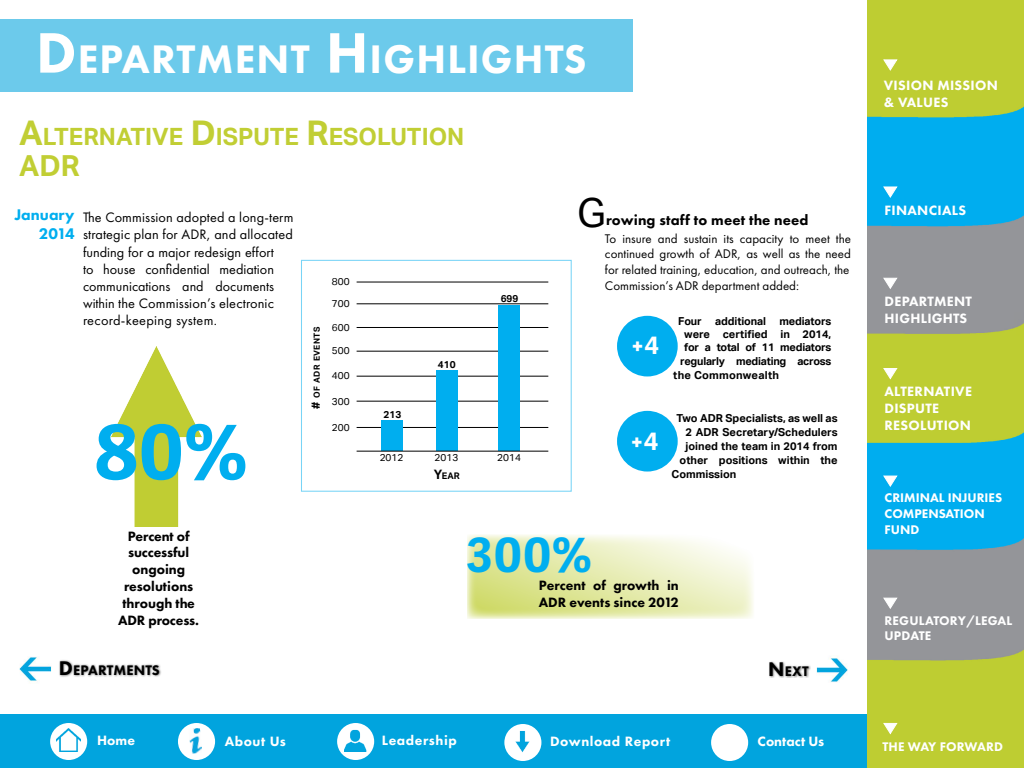
<style>
.page{position:relative;width:1024px;height:768px;background:#fff}
.page>*{position:absolute;margin:0;border:0;box-sizing:border-box;transform-origin:0 0}
.t1{font:700 75.3px "Adelle Sans";color:#00aeef}
.t2{font:700 47.3px "Adelle Sans";color:#00aeef}
.t3{font:800 41.4px "Futura PT";letter-spacing:.03em;color:#fff}
.t4{font:40.2px "Aktiv Grotesk";color:#000}
.t5{font:700 29px "Aktiv Grotesk";color:#c1ce34}
.t6{font:700 24px "Adelle Sans";color:#fff}
.t7{font:700 23.8px "Aktiv Grotesk";color:#c1ce34}
.t8{font:800 16px/19.2px "Futura PT";color:#00aeef;text-align:right}
.t9{font:800 15px "Futura PT";letter-spacing:.01em;color:#000}
.t10{font:800 14.4px "Futura PT";letter-spacing:.015em;color:#000}
.t11{font:14.2px/17.1px "Futura PT";letter-spacing:.01em;color:#000}
.t12{font:800 14px/16.8px "Futura PT";color:#000}
.t13{font:800 14px/16.8px "Futura PT";letter-spacing:.02em;color:#fff}
.t14{font:800 14px "Futura PT";letter-spacing:.04em;color:#fff}
.t15{font:800 14px "Futura PT";color:#fff}
.t16{font:13px/15.6px "Futura PT";color:#000;text-align:justify}
.t17{font:800 13px/15.6px "Futura PT";color:#fff}
.t18{font:700 11px/13px "Aktiv Grotesk";color:#000;text-align:center}
.t19{font:700 11px/14px "Aktiv Grotesk";letter-spacing:-.02em;color:#000}
.t20{font:10px "Aktiv Grotesk";color:#000}
.t21{font:700 10px "Aktiv Grotesk";color:#000}
.t22{font:700 9.1px "Aktiv Grotesk";color:#000}
.t23{font:700 8.4px "Aktiv Grotesk";letter-spacing:.045em;color:#000}
.s1{font-size:59.1px}
.s2{font-size:34px}
.s3{font-size:12px}
.s4{font-size:13px}
.s5{font-size:20.5px}
</style>
<div class="page">
<div style="left:0;top:714px;width:1008px;height:54px;background:#01a4de"></div>
<img style="left:867px;top:0;width:157px;height:768px">
<div style="left:178px;top:723px;width:37px;height:37px;background:#fff;border-radius:50%"></div>
<div style="left:50px;top:723px;width:37px;height:37px;background:#fff;border-radius:50%"></div>
<img style="left:56px;top:728px;width:24px;height:23px">
<div style="left:504px;top:724px;width:37px;height:37px;background:#fff;border-radius:50%"></div>
<img style="left:515px;top:731px;width:15px;height:22px">
<div style="left:337px;top:723px;width:37px;height:37px;background:#fff;border-radius:50%"></div>
<img style="left:344px;top:729px;width:23px;height:23px">
<div style="left:711px;top:724px;width:37px;height:37px;background:#fff;border-radius:50%"></div>
<img style="left:189px;top:728px;width:13px;height:26px">
<svg style="left:883px;top:60px;width:14px;height:10px"></svg>
<svg style="left:883px;top:187px;width:14px;height:10px"></svg>
<svg style="left:883px;top:278px;width:14px;height:11px"></svg>
<svg style="left:883px;top:368px;width:14px;height:11px"></svg>
<svg style="left:883px;top:476px;width:14px;height:11px"></svg>
<svg style="left:883px;top:723px;width:14px;height:11px"></svg>
<svg style="left:883px;top:598px;width:14px;height:11px"></svg>
<div style="left:0;top:19px;width:633px;height:73px;background:#6ccaeb"></div>
<div style="left:617px;top:316px;width:61px;height:60px;background:#00aeef;border-radius:50%"></div>
<svg style="left:467px;top:535px;width:286px;height:84px"></svg>
<hr style="left:357px;top:327px;width:191px;height:1px;background:#000">
<hr style="left:357px;top:351px;width:191px;height:1px;background:#000">
<hr style="left:357px;top:376px;width:191px;height:1px;background:#000">
<hr style="left:357px;top:401px;width:191px;height:1px;background:#000">
<hr style="left:357px;top:427px;width:191px;height:1px;background:#000">
<div style="left:382px;top:420px;width:21px;height:31px;background:#00aeef"></div>
<div style="left:436px;top:371px;width:21px;height:80px;background:#00aeef"></div>
<div style="left:499px;top:306px;width:21px;height:145px;background:#00aeef"></div>
<hr style="left:357px;top:304px;width:191px;height:1px;background:#000">
<hr style="left:357px;top:451px;width:191px;height:1px;background:#000">
<hr style="left:357px;top:282px;width:191px;height:1px;background:#000">
<div style="left:617px;top:411px;width:61px;height:61px;background:#00aeef;border-radius:50%"></div>
<img style="left:112px;top:346px;width:89px;height:180px">
<div style="left:767px;top:660px;width:44px;height:18px;background:#000;opacity:.55"></div>
<img style="left:816px;top:658px;width:32px;height:24px">
<div style="left:58px;top:659px;width:104px;height:19px;background:#000;opacity:.55"></div>
<img style="left:19px;top:657px;width:32px;height:24px">
<h3 class="t3" style="left:36px;top:33px;width:552px"><span class="s1">D</span>EPARTMENT <span class="s1">H</span> IGHLIGHTS</h3>
<h3 class="t7" style="left:19px;top:121px;width:447px"><span class="s2">A</span>LTERNATIVE <span class="s2">D</span>ISPUTE <span class="s2">R</span>ESOLUTION</h3>
<h3 class="t5" style="left:19px;top:147px;width:60px">ADR</h3>
<p class="t8" style="left:15px;top:204px;width:61px">January<br>2014</p>
<p class="t11" style="left:83px;top:209px;width:212px">The Commission adopted a long-term strategic plan for ADR, and allocated</p>
<p class="t11" style="left:83px;top:244px;width:192px;text-align:justify">funding for a major redesign effort to house confidential mediation communications and documents within the Commission’s electronic record-keeping system.</p>
<h1 class="t1" style="left:95px;top:397px;width:154px">80%</h1>
<p class="t23" style="left:312px;top:409px;width:84px;rotate:-90deg"><span class="s3">#</span> OF ADR EVENTS</p>
<p class="t20" style="left:332px;top:276px;width:19px">800</p>
<p class="t20" style="left:332px;top:298px;width:19px">700</p>
<p class="t20" style="left:332px;top:322px;width:19px">600</p>
<p class="t20" style="left:332px;top:344px;width:19px">500</p>
<p class="t20" style="left:332px;top:369px;width:19px">400</p>
<p class="t20" style="left:332px;top:395px;width:19px">300</p>
<p class="t20" style="left:332px;top:422px;width:19px">200</p>
<p class="t21" style="left:384px;top:409px;width:19px">213</p>
<p class="t21" style="left:438px;top:359px;width:19px">410</p>
<p class="t21" style="left:501px;top:292px;width:19px">699</p>
<p class="t20" style="left:380px;top:451px;width:25px">2012</p>
<p class="t20" style="left:435px;top:451px;width:25px">2013</p>
<p class="t20" style="left:497px;top:452px;width:25px">2014</p>
<p class="t22" style="left:434px;top:470px;width:27px"><span class="s4">Y</span>EAR</p>
<h3 class="t4" style="left:577px;top:190px;width:30px">G</h3>
<p class="t9" style="left:606px;top:210px;width:204px">rowing staff to meet the need</p>
<p class="t16" style="left:605px;top:231px;width:248px">To insure and sustain its capacity to meet the continued growth of ADR, as well as the need for related training, education, and outreach, the Commission’s ADR department added:</p>
<h3 class="t6" style="left:631px;top:328px;width:30px">+4</h3>
<p class="t18" style="left:678px;top:315px;width:155px">Four additional mediators were certified in 2014, for a total of 11 mediators</p>
<p class="t19" style="left:673px;top:354px;width:160px;text-indent:7px">regularly mediating across the Commonwealth</p>
<h3 class="t6" style="left:630px;top:424px;width:30px">+4</h3>
<p class="t18" style="left:677px;top:412px;width:163px">Two ADR Specialists, as well as</p>
<p class="t18" style="left:686px;top:426px;width:154px">2 ADR Secretary/Schedulers</p>
<p class="t18" style="left:686px;top:440px;width:154px">joined the team in 2014 from</p>
<p class="t18" style="left:680px;top:454px;width:160px">other positions within the</p>
<p class="t18" style="left:672px;top:468px;width:66px">Commission</p>
<p class="t12" style="left:118px;top:527px;width:83px;text-align:center">Percent of successful ongoing resolutions through the<br>ADR process.</p>
<h2 class="t2" style="left:467px;top:520px;width:127px">300%</h2>
<p class="t12" style="left:539px;top:577px;width:142px">Percent of growth in<br>ADR events since 2012</p>
<p class="t10" style="left:59px;top:661px;width:102px"><span class="s5">D</span> EPARTMENTS</p>
<p class="t10" style="left:768px;top:662px;width:42px"><span class="s5">N</span> EXT</p>
<p class="t13" style="left:97px;top:732px;width:39px">Home</p>
<p class="t14" style="left:382px;top:732px;width:77px">Leadership</p>
<p class="t15" style="left:758px;top:732px;width:68px">Contact Us</p>
<p class="t13" style="left:225px;top:732px;width:63px">About Us</p>
<p class="t14" style="left:550px;top:733px;width:122px">Download Report</p>
<p class="t13" style="left:884px;top:77px;width:116px">VISION MISSION &amp; VALUES</p>
<p class="t13" style="left:885px;top:202px;width:83px">FINANCIALS</p>
<p class="t13" style="left:885px;top:293px;width:89px">DEPARTMENT<br>HIGHLIGHTS</p>
<p class="t13" style="left:885px;top:383px;width:89px">ALTERNATIVE<br>DISPUTE<br>RESOLUTION</p>
<p class="t17" style="left:885px;top:490px;width:119px">CRIMINAL INJURIES<br>COMPENSATION<br>FUND</p>
<p class="t17" style="left:885px;top:612px;width:129px">REGULATORY/LEGAL<br>UPDATE</p>
<p class="t17" style="left:882px;top:739px;width:122px">THE WAY FORWARD</p>
</div>
